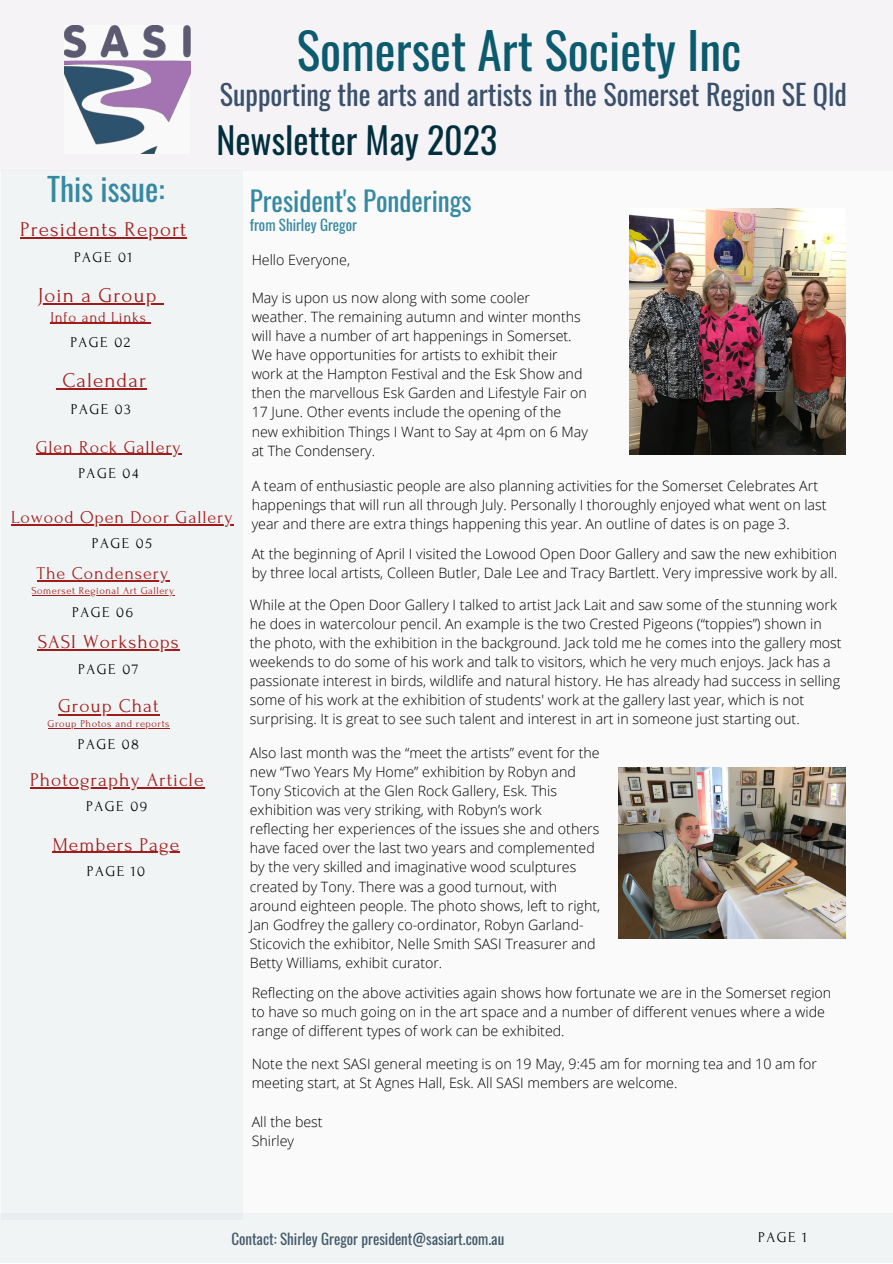
<style>
.page{position:relative;width:893px;height:1264px;background:#fff}
.page>*{position:absolute;margin:0;border:0;box-sizing:border-box;transform-origin:0 0}
.t1{font:49.5px "Oswald";color:#0b5a6d}
.t2{font:36px "Oswald";color:#012f3d}
.t3{font:31.5px "Oswald";color:#3589a1}
.t4{font:28.05px "Oswald";color:#3a506b}
.t5{font:27.15px "Oswald";color:#3589a1}
.t6{font:21px "Forum";letter-spacing:.05em;color:#a21b1b}
.t7{font:19.5px "Forum";letter-spacing:.05em;color:#a21b1b}
.t8{font:18px "Forum";letter-spacing:.05em;color:#a21b1b}
.t9{font:15px "Forum";letter-spacing:.1em;color:#000}
.t10{font:15px "Oswald";color:#435967}
.t11{font:15px "Oswald";color:#3589a1}
.t12{font:15px "Forum";letter-spacing:.05em;color:#a21b1b}
.t13{font:300 14.25px/19px "Open Sans";color:#000}
.t14{font:10.5px "Forum";letter-spacing:.05em;color:#a21b1b}
</style>
<div class="page">
<div style="left:0;top:0;width:892px;height:1262px;background:#fafafa"></div>
<div style="left:0;top:0;width:892px;height:171px;background:#f5f3f6"></div>
<img style="left:64px;top:26px;width:126px;height:128px">
<div style="left:1px;top:171px;width:241px;height:1048px;background:#f0f4f5"></div>
<div style="left:0;top:1212px;width:892px;height:50px;background:#f0f4f5"></div>
<img style="left:618px;top:767px;width:227px;height:171px">
<img style="left:630px;top:208px;width:215px;height:247px">
<hr style="left:62px;top:388px;width:85px;height:1px;background:#a21b1b">
<hr style="left:20px;top:237px;width:167px;height:1px;background:#a21b1b">
<hr style="left:38px;top:303px;width:54px;height:2px;background:#a21b1b">
<hr style="left:92px;top:303px;width:65px;height:2px;background:#a21b1b">
<svg style="left:157px;top:303px;width:7px;height:2px"></svg>
<hr style="left:50px;top:323px;width:97px;height:1px;background:#a21b1b">
<hr style="left:36px;top:453px;width:146px;height:2px;background:#a21b1b">
<hr style="left:37px;top:580px;width:132px;height:2px;background:#a21b1b">
<hr style="left:32px;top:594px;width:142px;height:1px;background:#a21b1b">
<hr style="left:38px;top:649px;width:142px;height:1px;background:#a21b1b">
<hr style="left:30px;top:787px;width:174px;height:1px;background:#a21b1b">
<hr style="left:11px;top:524px;width:222px;height:1px;background:#a21b1b">
<hr style="left:58px;top:713px;width:102px;height:2px;background:#a21b1b">
<hr style="left:48px;top:727px;width:32px;height:1px;background:#a21b1b">
<hr style="left:80px;top:727px;width:90px;height:1px;background:#a21b1b">
<hr style="left:53px;top:851px;width:127px;height:2px;background:#a21b1b">
<h1 class="t1" style="left:297px;top:12px;width:446px">Somerset Art Society Inc</h1>
<h3 class="t4" style="left:220px;top:73px;width:628px">Supporting the arts and artists in the Somerset Region SE Qld</h3>
<h3 class="t3" style="left:47px;top:165px;width:119px">This issue:</h3>
<h3 class="t6" style="left:20px;top:218px;width:167px">Presidents Report</h3>
<p class="t9" style="left:74px;top:249px;width:60px">PAGE 01</p>
<h3 class="t6" style="left:38px;top:284px;width:120px">Join a Group</h3>
<p class="t12" style="left:50px;top:309px;width:97px">Info and Links</p>
<p class="t9" style="left:70px;top:334px;width:62px">PAGE 02</p>
<h3 class="t6" style="left:62px;top:369px;width:85px">Calendar</h3>
<p class="t9" style="left:71px;top:401px;width:61px">PAGE 03</p>
<p class="t8" style="left:36px;top:437px;width:146px">Glen Rock Gallery</p>
<p class="t9" style="left:78px;top:465px;width:61px">PAGE 04</p>
<h2 class="t2" style="left:216px;top:112px;width:282px">Newsletter May 2023</h2>
<h3 class="t5" style="left:250px;top:179px;width:223px">President's Ponderings</h3>
<p class="t11" style="left:250px;top:213px;width:108px">from Shirley Gregor</p>
<p class="t13" style="left:252px;top:249px;width:100px">Hello Everyone,</p>
<p class="t13" style="left:252px;top:288px;width:338px">May is upon us now along with some cooler weather. The remaining autumn and winter months will have a number of art happenings in Somerset.<br>We have opportunities for artists to exhibit their work at the Hampton Festival and the Esk Show and then the marvellous Esk Garden and Lifestyle Fair on 17 June. Other events include the opening of the new exhibition Things I Want to Say at 4pm on 6 May at The Condensery.</p>
<p class="t8" style="left:11px;top:507px;width:223px">Lowood Open Door Gallery</p>
<p class="t9" style="left:92px;top:535px;width:62px">PAGE 05</p>
<p class="t8" style="left:37px;top:563px;width:133px">The Condensery</p>
<p class="t14" style="left:32px;top:584px;width:144px">Somerset Regional Art Gallery</p>
<p class="t9" style="left:72px;top:604px;width:62px">PAGE 06</p>
<h3 class="t7" style="left:38px;top:631px;width:143px">SASI Workshops</h3>
<p class="t9" style="left:78px;top:661px;width:62px">PAGE 07</p>
<h3 class="t7" style="left:58px;top:695px;width:102px">Group Chat</h3>
<p class="t14" style="left:48px;top:717px;width:123px">Group Photos and reports</p>
<p class="t9" style="left:78px;top:736px;width:63px">PAGE 08</p>
<h3 class="t7" style="left:30px;top:769px;width:175px">Photography Article</h3>
<p class="t9" style="left:86px;top:798px;width:62px">PAGE 09</p>
<h3 class="t7" style="left:53px;top:834px;width:128px">Members Page</h3>
<p class="t9" style="left:87px;top:863px;width:60px">PAGE 10</p>
<p class="t13" style="left:252px;top:476px;width:576px">A team of enthusiastic people are also planning activities for the Somerset Celebrates Art happenings that will run all through July. Personally I thoroughly enjoyed what went on last year and there are extra things happening this year. An outline of dates is on page 3.</p>
<p class="t13" style="left:252px;top:544px;width:587px">At the beginning of April I visited the Lowood Open Door Gallery and saw the new exhibition by three local artists, Colleen Butler, Dale Lee and Tracy Bartlett. Very impressive work by all.</p>
<p class="t13" style="left:250px;top:594px;width:593px">While at the Open Door Gallery I talked to artist Jack Lait and saw some of the stunning work he does in watercolour pencil. An example is the two Crested Pigeons (“toppies”) shown in the photo, with the exhibition in the background. Jack told me he comes into the gallery most weekends to do some of his work and talk to visitors, which he very much enjoys. Jack has a passionate interest in birds, wildlife and natural history. He has already had success in selling some of his work at the exhibition of students' work at the gallery last year, which is not surprising. It is great to see such talent and interest in art in someone just starting out.</p>
<p class="t13" style="left:250px;top:742px;width:352px">Also last month was the “meet the artists” event for the new “Two Years My Home” exhibition by Robyn and Tony Sticovich at the Glen Rock Gallery, Esk. This exhibition was very striking, with Robyn’s work reflecting her experiences of the issues she and others have faced over the last two years and complemented by the very skilled and imaginative wood sculptures created by Tony. There was a good turnout, with around eighteen people. The photo shows, left to right, Jan Godfrey the gallery co-ordinator, Robyn Garland-Sticovich the exhibitor, Nelle Smith SASI Treasurer and Betty Williams, exhibit curator.</p>
<p class="t13" style="left:252px;top:982px;width:581px">Reflecting on the above activities again shows how fortunate we are in the Somerset region to have so much going on in the art space and a number of different venues where a wide range of different types of work can be exhibited.</p>
<p class="t13" style="left:252px;top:1054px;width:567px">Note the next SASI general meeting is on 19 May, 9:45 am for morning tea and 10 am for meeting start, at St Agnes Hall, Esk. All SASI members are welcome.</p>
<p class="t13" style="left:252px;top:1111px;width:72px">All the best<br>Shirley</p>
<p class="t10" style="left:231px;top:1227px;width:274px">Contact: Shirley Gregor president@sasiart.com.au</p>
<p class="t9" style="left:758px;top:1228px;width:50px">PAGE 1</p>
</div>
